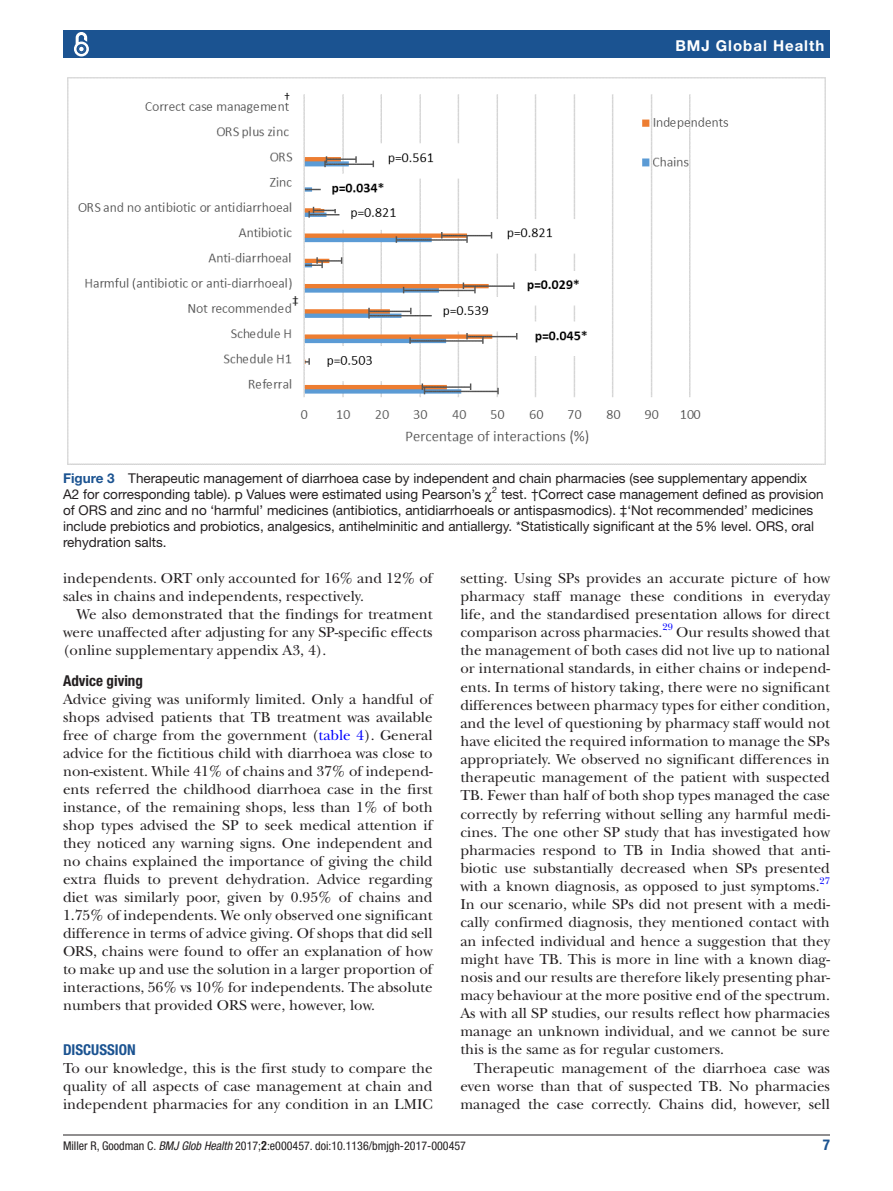
<style>
.page{position:relative;width:893px;height:1191px;background:#fff}
.page>*{position:absolute;margin:0;border:0;box-sizing:border-box;transform-origin:0 0}
.t1{font:15px/18.1px "New Baskerville";color:#231f20;text-align:justify}
.t2{font:700 15px "Helvetica Neue LT Std";letter-spacing:.065em;color:#fff}
.t3{font:700 condensed 15px "Helvetica Neue LT Std";color:#231f20}
.t4{font:700 condensed 15px "Helvetica Neue LT Std";color:#1b5391}
.t5{font:13.5px/16.2px "Helvetica Neue LT Std";color:#231f20}
.t6{font:condensed 12px "Helvetica Neue LT Std";color:#231f20}
.t7{font:9.9px "New Baskerville";color:#00f}
.s1{font-weight:700;color:#1b5391}
.s2{color:#00f}
.s3{font-style:italic}
.s4{font-family:"Helvetica LT Std";font-weight:700}
</style>
<div class="page">
<hr style="left:63px;top:1134px;width:767px;height:1px;background:#231f20">
<div style="left:63px;top:31px;width:767px;height:27px;background:#1b5391"></div>
<svg style="left:74px;top:32px;width:15px;height:25px"></svg>
<div style="left:78px;top:45px;width:7px;height:8px;border:1px solid #1b5391;border-radius:50%"></div>
<img style="left:67px;top:77px;width:759px;height:388px">
<p class="t2" style="left:675px;top:36px;width:150px">BMJ Global Health</p>
<p class="t5" style="left:63px;top:469px;width:762px"><span class="s1">Figure 3</span> Therapeutic management of diarrhoea case by independent and chain pharmacies (see supplementary appendix A2 for corresponding table). p Values were estimated using Pearson’s <sup>2</sup> test. †Correct case management defined as provision of ORS and zinc and no ‘harmful’ medicines (antibiotics, antidiarrhoeals or antispasmodics). ‡‘Not recommended’ medicines include prebiotics and probiotics, analgesics, antihelminitic and antiallergy. *Statistically significant at the 5% level. ORS, oral rehydration salts.</p>
<p class="t1" style="left:63px;top:569px;width:371px">independents. ORT only accounted for 16% and 12% of sales in chains and independents, respectively.</p>
<p class="t1" style="left:63px;top:605px;width:371px;text-indent:14px">We also demonstrated that the findings for treatment were unaffected after adjusting for any SP-specific effects (online supplementary appendix A3, 4).</p>
<p class="t3" style="left:63px;top:672px;width:81px">ADVICE GIVING</p>
<p class="t1" style="left:63px;top:690px;width:371px">Advice giving was uniformly limited. Only a handful of shops advised patients that TB treatment was available free of charge from the government (<span class="s2">table 4</span>). General advice for the fictitious child with diarrhoea was close to non-existent. While 41% of chains and 37% of independ&shy;ents referred the childhood diarrhoea case in the first instance, of the remaining shops, less than 1% of both shop types advised the SP to seek medical attention if they noticed any warning signs. One independent and no chains explained the importance of giving the child extra fluids to prevent dehydration. Advice regarding diet was similarly poor, given by 0.95% of chains and 1.75% of independents. We only observed one significant difference in terms of advice giving. Of shops that did sell ORS, chains were found to offer an explanation of how to make up and use the solution in a larger proportion of interactions, 56% vs 10% for independents. The absolute numbers that provided ORS were, however, low.</p>
<p class="t4" style="left:63px;top:1041px;width:74px">DISCUSSION</p>
<p class="t1" style="left:63px;top:1059px;width:371px">To our knowledge, this is the first study to compare the quality of all aspects of case management at chain and independent pharmacies for any condition in an LMIC</p>
<p class="t1" style="left:460px;top:569px;width:371px">setting. Using SPs provides an accurate picture of how pharmacy staff manage these conditions in everyday life, and the standardised presentation allows for direct comparison across pharmacies.</p>
<p class="t7" style="left:662px;top:621px;width:12px">29</p>
<p class="t1" style="left:460px;top:623px;width:371px;text-indent:216px">Our results showed that the management of both cases did not live up to national or international standards, in either chains or independ&shy;ents. In terms of history taking, there were no significant differences between pharmacy types for either condition, and the level of questioning by pharmacy staff would not have elicited the required information to manage the SPs appropriately. We observed no significant differences in therapeutic management of the patient with suspected TB. Fewer than half of both shop types managed the case correctly by referring without selling any harmful medi&shy;cines. The one other SP study that has investigated how pharmacies respond to TB in India showed that anti&shy;biotic use substantially decreased when SPs presented with a known diagnosis, as opposed to just symptoms.<sup>27<br></sup>In our scenario, while SPs did not present with a medi&shy;cally confirmed diagnosis, they mentioned contact with an infected individual and hence a suggestion that they might have TB. This is more in line with a known diag&shy;nosis and our results are therefore likely presenting phar&shy;macy behaviour at the more positive end of the spectrum.<br>As with all SP studies, our results reflect how pharmacies manage an unknown individual, and we cannot be sure this is the same as for regular customers.</p>
<p class="t1" style="left:460px;top:1058px;width:371px;text-indent:14px">Therapeutic management of the diarrhoea case was even worse than that of suspected TB. No pharmacies managed the case correctly. Chains did, however, sell</p>
<p class="t6" style="left:63px;top:1138px;width:404px">Miller R, Goodman C. <span class="s3">BMJ Glob Health</span> 2017;<span class="s4">2</span>:e000457. doi:10.1136/bmjgh-2017-000457</p>
<p class="t4" style="left:823px;top:1135px;width:9px">7</p>
</div>
